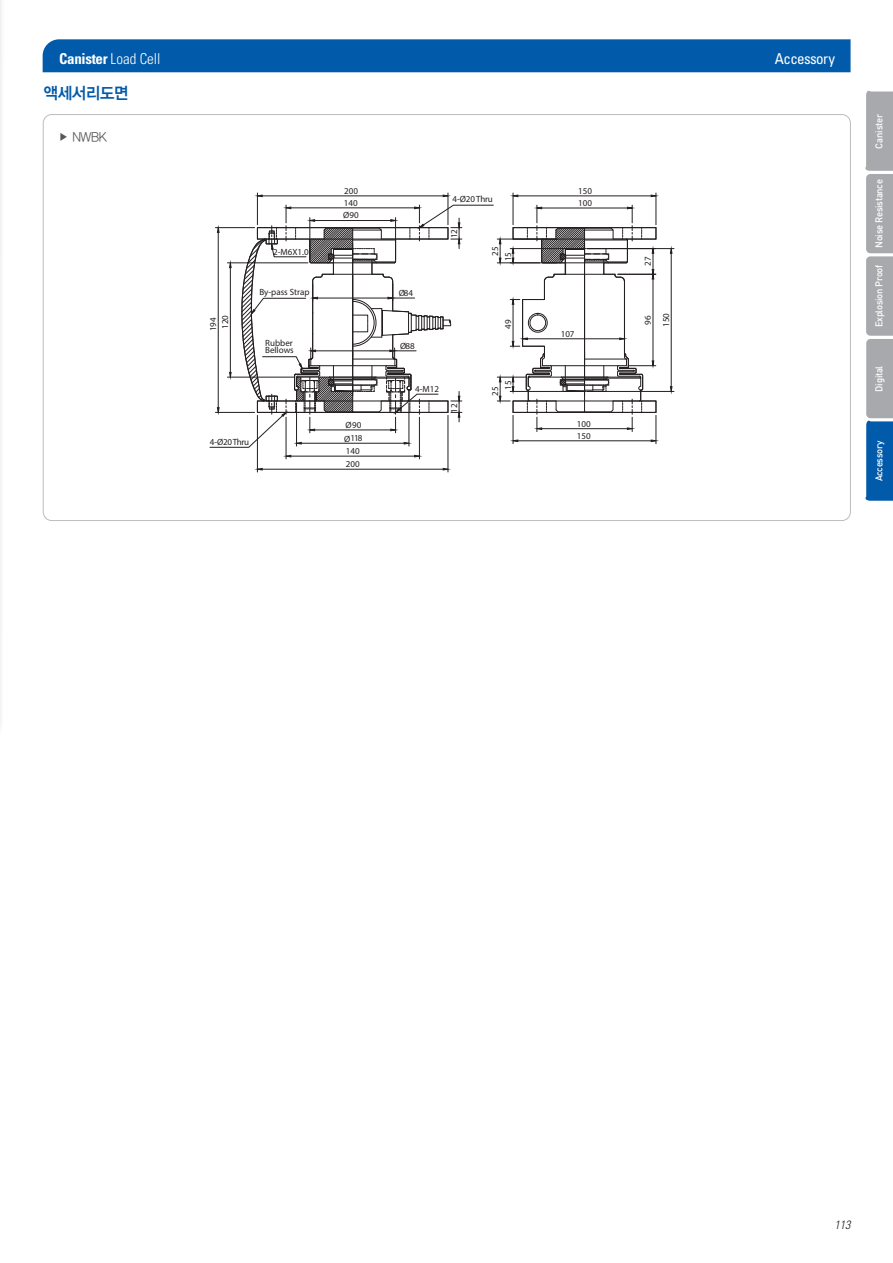
<style>
.page{position:relative;width:893px;height:1263px;background:#fff}
.page>*{position:absolute;margin:0;border:0;box-sizing:border-box;transform-origin:0 0}
.t1{font:16.5px "YDIYGO340";letter-spacing:-.025em;color:#015aaa;scale:.95 1}
.t2{font:700 condensed 15px "Univers LT Std";letter-spacing:-.02em;color:#fff}
.t3{font:condensed 15px "Univers LT Std";letter-spacing:-.04em;color:#fff}
.t4{font:13.5px "YDIYGO320";color:#57585a;scale:.95 1}
.t5{font:italic 300 condensed 12px "Univers LT Std";color:#231f20}
.t6{font:500 9.75px "DIN";letter-spacing:-.025em;color:#fff;scale:.96 1}
.t7{font:9px/12.1px "Myriad Pro";color:#231f20}
.s1{font-weight:300}
.s2{font-size:10.5px}
</style>
<div class="page">
<div style="left:43px;top:39px;width:807px;height:33px;background:#015aaa"></div>
<div style="left:0;top:0;width:5px;height:738px;background:#fafafa"></div>
<hr style="left:257px;top:415px;width:1px;height:57px;background:#231f20">
<hr style="left:448px;top:415px;width:1px;height:57px;background:#231f20">
<hr style="left:262px;top:469px;width:181px;height:1px;background:#231f20">
<svg style="left:443px;top:468px;width:6px;height:2px"></svg>
<hr style="left:257px;top:193px;width:1px;height:32px;background:#231f20">
<hr style="left:448px;top:193px;width:1px;height:32px;background:#231f20">
<hr style="left:262px;top:196px;width:181px;height:1px;background:#231f20">
<svg style="left:443px;top:195px;width:6px;height:2px"></svg>
<hr style="left:587px;top:248px;width:87px;height:1px;background:#231f20">
<hr style="left:587px;top:391px;width:87px;height:1px;background:#231f20">
<hr style="left:671px;top:253px;width:1px;height:134px;background:#231f20">
<hr style="left:513px;top:193px;width:1px;height:32px;background:#231f20">
<hr style="left:656px;top:193px;width:1px;height:32px;background:#231f20">
<hr style="left:518px;top:196px;width:133px;height:1px;background:#231f20">
<svg style="left:651px;top:195px;width:6px;height:2px"></svg>
<hr style="left:286px;top:417px;width:1px;height:42px;background:#231f20">
<hr style="left:419px;top:417px;width:1px;height:42px;background:#231f20">
<hr style="left:291px;top:456px;width:124px;height:1px;background:#231f20">
<svg style="left:210px;top:205px;width:447px;height:242px"></svg>
<svg style="left:865px;top:90px;width:28px;height:411px;background:#93a3b5"></svg>
<p class="t2" style="left:59px;top:49px;width:103px">Canister <span class="s1">Load Cell</span></p>
<p class="t3" style="left:775px;top:49px;width:62px">Accessory</p>
<p class="t1" style="left:44px;top:84px;width:91px">액세서리도면</p>
<p class="t4" style="left:58px;top:130px;width:52px"><span class="s2">▶</span> NWBK</p>
<p class="t7" style="left:219px;top:329px;width:15px;rotate:-90deg">120</p>
<p class="t7" style="left:207px;top:331px;width:15px;rotate:-90deg">194</p>
<p class="t7" style="left:273px;top:245px;width:37px">2-M6X1.0</p>
<p class="t7" style="left:259px;top:286px;width:52px">By-pass Strap</p>
<p class="t7" style="left:265px;top:339px;width:30px;line-height:7.2px">Rubber<br>Bellows</p>
<p class="t7" style="left:210px;top:436px;width:41px">4-Ø20 Thru</p>
<p class="t7" style="left:344px;top:185px;width:15px">200</p>
<p class="t7" style="left:344px;top:197px;width:15px">140</p>
<p class="t7" style="left:343px;top:209px;width:17px">Ø90</p>
<p class="t7" style="left:344px;top:418px;width:20px;line-height:13.4px">Ø90<br>Ø118</p>
<p class="t7" style="left:346px;top:445px;width:15px">140</p>
<p class="t7" style="left:346px;top:458px;width:15px">200</p>
<p class="t7" style="left:399px;top:287px;width:16px">Ø84</p>
<p class="t7" style="left:400px;top:340px;width:16px">Ø88</p>
<p class="t7" style="left:453px;top:193px;width:42px">4-Ø20 Thru</p>
<p class="t7" style="left:448px;top:238px;width:11px;rotate:-90deg">12</p>
<p class="t7" style="left:489px;top:256px;width:11px;rotate:-90deg">25</p>
<p class="t7" style="left:502px;top:261px;width:11px;rotate:-90deg">15</p>
<p class="t7" style="left:502px;top:329px;width:11px;rotate:-90deg">49</p>
<p class="t7" style="left:415px;top:383px;width:25px">4-M12</p>
<p class="t7" style="left:448px;top:413px;width:11px;rotate:-90deg">12</p>
<p class="t7" style="left:488px;top:390px;width:11px;line-height:12.9px;text-indent:-6px;rotate:-90deg">25<br>15</p>
<p class="t7" style="left:578px;top:185px;width:15px">150<br>100</p>
<p class="t7" style="left:561px;top:327px;width:15px">107</p>
<p class="t7" style="left:577px;top:417px;width:15px">100<br>150</p>
<p class="t7" style="left:642px;top:266px;width:11px;rotate:-90deg">27</p>
<p class="t7" style="left:642px;top:325px;width:11px;rotate:-90deg">96</p>
<p class="t7" style="left:660px;top:327px;width:15px;rotate:-90deg">150</p>
<p class="t6" style="left:873px;top:149px;width:38px;rotate:-90deg">Canister</p>
<p class="t6" style="left:873px;top:248px;width:73px;rotate:-90deg">Noise Resistance</p>
<p class="t6" style="left:873px;top:327px;width:67px;rotate:-90deg">Explosion Proof</p>
<p class="t6" style="left:873px;top:392px;width:29px;rotate:-90deg">Digital</p>
<p class="t6" style="left:873px;top:481px;width:44px;rotate:-90deg">Accessory</p>
<h3 class="t5" style="left:835px;top:1218px;width:17px">113</h3>
</div>
